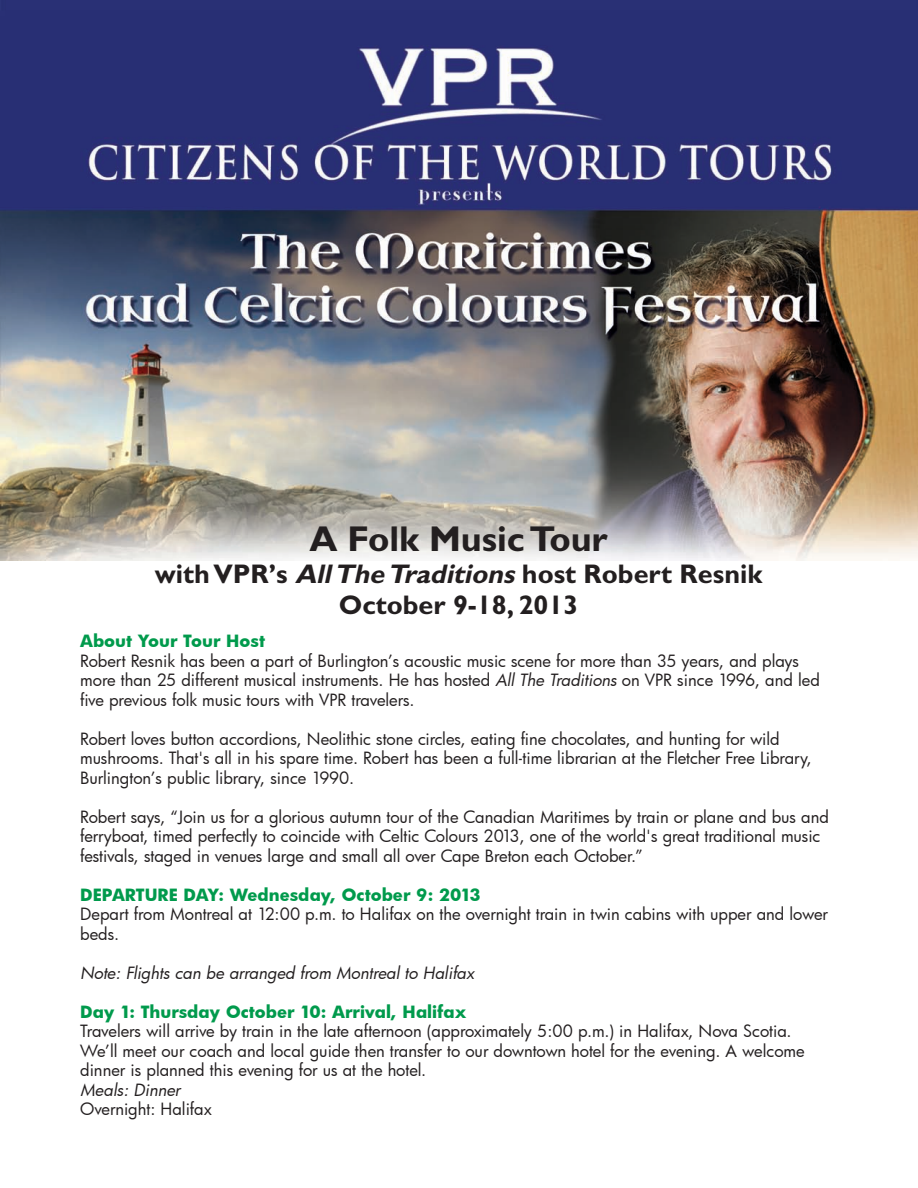
<style>
.page{position:relative;width:918px;height:1188px;background:#fff}
.page>*{position:absolute;margin:0;border:0;box-sizing:border-box;transform-origin:0 0}
.t1{font:700 36px "Gill Sans";color:#231f20}
.t2{font:700 27px/31.5px "Gill Sans";color:#231f20;text-align:center}
.t3{font:16.5px/19.5px "Futura Bk";color:#231f20}
.t4{font:700 16.5px "Futura Bk";color:#009a4c}
.t5{font:italic 16.5px "Futura Bk";color:#231f20}
.s1{font-style:italic}
</style>
<div class="page">
<img style="left:0;top:0;width:918px;height:560px">
<h1 class="t1" style="left:309px;top:525px;width:300px">A Folk Music Tour</h1>
<h2 class="t2" style="left:155px;top:560px;width:609px">with VPR’s <span class="s1">AllThe Traditions</span>host Robert Resnik<br>October 9-18, 2013</h2>
<p class="t4" style="left:80px;top:629px;width:186px">About Your Tour Host</p>
<p class="t3" style="left:80px;top:650px;width:741px">Robert Resnik has been a part of Burlington’s acoustic music scene for more than 35 years, and plays more than 25 different musical instruments. He has hosted <span class="s1">All The Traditions</span> on VPR since 1996, and led five previous folk music tours with VPR travelers.</p>
<p class="t3" style="left:80px;top:728px;width:733px">Robert loves button accordions, Neolithic stone circles, eating fine chocolates, and hunting for wild mushrooms. That's all in his spare time. Robert has been a full-time librarian at the Fletcher Free Library,<br>Burlington’s public library, since 1990.</p>
<p class="t3" style="left:80px;top:806px;width:750px">Robert says, “Join us for a glorious autumn tour of the Canadian Maritimes by train or plane and bus and ferryboat, timed perfectly to coincide with Celtic Colours 2013, one of the world's great traditional music festivals, staged in venues large and small all over Cape Breton each October.”</p>
<p class="t4" style="left:80px;top:883px;width:402px">DEPARTURE DAY: Wednesday, October 9: 2013</p>
<p class="t3" style="left:80px;top:904px;width:749px">Depart from Montreal at 12:00 p.m. to Halifax on the overnight train in twin cabins with upper and lower beds.</p>
<p class="t5" style="left:80px;top:961px;width:396px">Note: Flights can be arranged from Montreal to Halifax</p>
<p class="t4" style="left:80px;top:1000px;width:388px">Day 1: Thursday October 10: Arrival, Halifax</p>
<p class="t3" style="left:80px;top:1021px;width:726px">Travelers will arrive by train in the late afternoon (approximately 5:00 p.m.) in Halifax, Nova Scotia.<br>We’ll meet our coach and local guide then transfer to our downtown hotel for the evening. A welcome dinner is planned this evening for us at the hotel.</p>
<p class="t5" style="left:80px;top:1078px;width:102px">Meals: Dinner</p>
<p class="t3" style="left:80px;top:1099px;width:133px">Overnight: Halifax</p>
</div>
